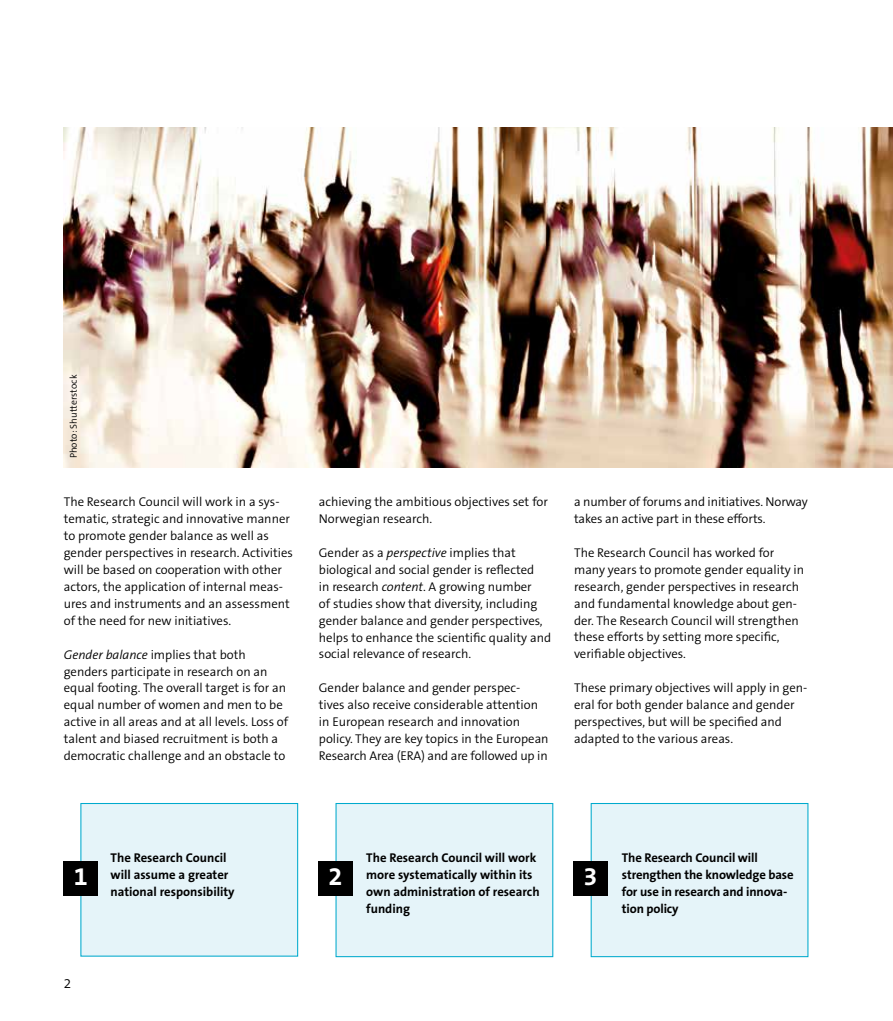
<style>
.page{position:relative;width:893px;height:1021px;background:#fff}
.page>*{position:absolute;margin:0;border:0;box-sizing:border-box;transform-origin:0 0}
.t1{font:700 25.5px "The Sans B7";color:#fff}
.t2{font:300 13.5px "The Sans B4";color:#000}
.t3{font:300 12.75px/17px "The Sans B4";color:#000}
.t4{font:700 12.75px/17px "The Sans B7";color:#000}
.t5{font:300 9.75px "The Sans B4";color:#000}
.s1{font-style:italic}
</style>
<div class="page">
<img style="left:64px;top:128px;width:829px;height:340px">
<div style="left:80px;top:803px;width:218px;height:153px;background:#e5f4f9;border:1px solid #00aacd"></div>
<div style="left:335px;top:803px;width:218px;height:154px;background:#e5f4f9;border:1px solid #00aacd"></div>
<div style="left:591px;top:803px;width:217px;height:154px;background:#e5f4f9;border:1px solid #00aacd"></div>
<div style="left:64px;top:860px;width:34px;height:35px;background:#000"></div>
<div style="left:318px;top:860px;width:35px;height:35px;background:#000"></div>
<div style="left:573px;top:860px;width:35px;height:35px;background:#000"></div>
<p class="t5" style="left:68px;top:458px;width:85px;rotate:-90deg">Photo: Shutterstock</p>
<p class="t3" style="left:64px;top:493px;width:231px">The Research Council will work in a sys&shy;tematic, strategic and innovative manner to promote gender balance as well as gender perspectives in research. Activities will be based on cooperation with other actors, the application of internal meas&shy;ures and instruments and an assessment of the need for new initiatives.</p>
<p class="t3" style="left:64px;top:646px;width:226px"><span class="s1">Gender balance</span> implies that both genders participate in research on an equal footing. The overall target is for an equal number of women and men to be active in all areas and at all levels. Loss of talent and biased recruitment is both a democratic challenge and an obstacle to</p>
<p class="t3" style="left:319px;top:493px;width:231px">achieving the ambitious objectives set for<br>Norwegian research.</p>
<p class="t3" style="left:319px;top:544px;width:234px">Gender as a <span class="s1">perspective</span> implies that biological and social gender is reflected<br>in research <span class="s1">content</span>. A growing number<br>of studies show that diversity, including gender balance and gender perspectives, helps to enhance the scientific quality and social relevance of research.</p>
<p class="t3" style="left:319px;top:680px;width:231px">Gender balance and gender perspec&shy;tives also receive considerable attention in European research and innovation policy. They are key topics in the European Research Area (ERA) and are followed up in</p>
<p class="t3" style="left:574px;top:493px;width:235px">a number of forums and initiatives. Norway takes an active part in these efforts.</p>
<p class="t3" style="left:574px;top:544px;width:232px">The Research Council has worked for many years to promote gender equality in research, gender perspectives in research and fundamental knowledge about gen&shy;der. The Research Council will strengthen these efforts by setting more specific, verifiable objectives.</p>
<p class="t3" style="left:574px;top:680px;width:235px">These primary objectives will apply in gen&shy;eral for both gender balance and gender perspectives, but will be specified and adapted to the various areas.</p>
<p class="t4" style="left:111px;top:849px;width:126px">The Research Council will assume a greater national responsibility</p>
<p class="t4" style="left:366px;top:849px;width:175px">The Research Council will work more systematically within its own administration of research funding</p>
<p class="t4" style="left:622px;top:849px;width:173px">The Research Council will strengthen the knowledge base for use in research and innova&shy;tion policy</p>
<h1 class="t1" style="left:74px;top:862px;width:16px">1</h1>
<h1 class="t1" style="left:328px;top:862px;width:16px">2</h1>
<h1 class="t1" style="left:584px;top:862px;width:16px">3</h1>
<p class="t2" style="left:64px;top:976px;width:9px">2</p>
</div>
